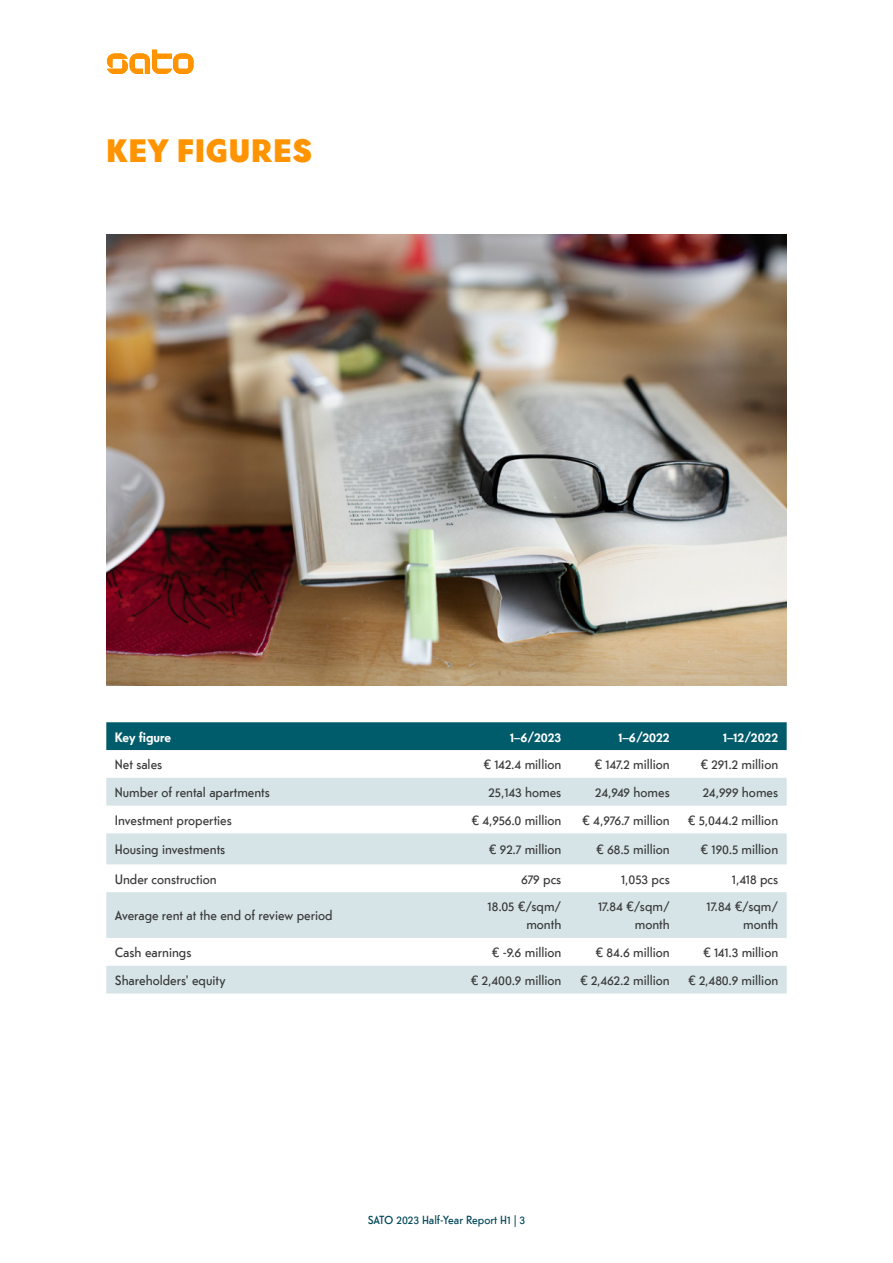
<style>
.page{position:relative;width:893px;height:1263px;background:#fff}
.page>*{position:absolute;margin:0;border:0;box-sizing:border-box;transform-origin:0 0}
.t1{font:900 33px "Telefon Web";letter-spacing:.035em;color:#ff9400}
.t2{font:13.8px/18px "Telefon Web";color:#393939;text-align:right}
.t3{font:700 13.8px "Telefon Web";color:#fff}
.t4{font:12px "Telefon Web";color:#004759}
</style>
<div class="page">
<svg style="left:107px;top:50px;width:86px;height:24px"></svg>
<div style="left:106px;top:722px;width:681px;height:28px;background:#005b6b"></div>
<svg style="left:106px;top:778px;width:681px;height:215px;fill:#d6e4e7"></svg>
<img style="left:107px;top:234px;width:680px;height:451px">
<h1 class="t1" style="left:106px;top:129px;width:207px">KEY FIGURES</h1>
<p class="t3" style="left:115px;top:728px;width:58px">Key figure</p>
<p class="t3" style="left:510px;top:728px;width:53px">1–6/2023</p>
<p class="t3" style="left:618px;top:728px;width:53px">1–6/2022</p>
<p class="t3" style="left:723px;top:728px;width:56px">1–12/2022</p>
<p class="t2" style="left:115px;top:755px;width:49px">Net sales</p>
<p class="t2" style="left:483px;top:755px;width:79px">€ 142.4 million</p>
<p class="t2" style="left:594px;top:755px;width:77px">€ 147.2 million</p>
<p class="t2" style="left:700px;top:755px;width:79px">€ 291.2 million</p>
<p class="t2" style="left:115px;top:783px;width:157px">Number of rental apartments</p>
<p class="t2" style="left:488px;top:783px;width:74px">25,143 homes</p>
<p class="t2" style="left:595px;top:783px;width:76px">24,949 homes</p>
<p class="t2" style="left:703px;top:783px;width:77px">24,999 homes</p>
<p class="t2" style="left:115px;top:811px;width:119px">Investment properties</p>
<p class="t2" style="left:471px;top:811px;width:91px">€ 4,956.0 million</p>
<p class="t2" style="left:582px;top:811px;width:89px">€ 4,976.7 million</p>
<p class="t2" style="left:688px;top:811px;width:92px">€ 5,044.2 million</p>
<p class="t2" style="left:115px;top:840px;width:112px">Housing investments</p>
<p class="t2" style="left:489px;top:840px;width:74px">€ 92.7 million</p>
<p class="t2" style="left:596px;top:840px;width:75px">€ 68.5 million</p>
<p class="t2" style="left:701px;top:840px;width:79px">€ 190.5 million</p>
<p class="t2" style="left:115px;top:870px;width:103px">Under construction</p>
<p class="t2" style="left:521px;top:870px;width:42px">679 pcs</p>
<p class="t2" style="left:621px;top:870px;width:50px">1,053 pcs</p>
<p class="t2" style="left:732px;top:870px;width:48px">1,418 pcs</p>
<p class="t2" style="left:115px;top:906px;width:219px">Average rent at the end of review period</p>
<p class="t2" style="left:487px;top:897px;width:75px">18.05 €/sqm/ month</p>
<p class="t2" style="left:598px;top:897px;width:73px">17.84 €/sqm/ month</p>
<p class="t2" style="left:706px;top:897px;width:73px">17.84 €/sqm/ month</p>
<p class="t2" style="left:115px;top:943px;width:78px">Cash earnings</p>
<p class="t2" style="left:492px;top:943px;width:71px">€ -9.6 million</p>
<p class="t2" style="left:596px;top:943px;width:76px">€ 84.6 million</p>
<p class="t2" style="left:703px;top:943px;width:77px">€ 141.3 million</p>
<p class="t2" style="left:115px;top:971px;width:112px">Shareholders' equity</p>
<p class="t2" style="left:471px;top:971px;width:92px">€ 2,400.9 million</p>
<p class="t2" style="left:580px;top:971px;width:91px">€ 2,462.2 million</p>
<p class="t2" style="left:688px;top:971px;width:92px">€ 2,480.9 million</p>
<p class="t4" style="left:368px;top:1212px;width:159px">SATO 2023 Half-Year Report H1 | 3</p>
</div>
